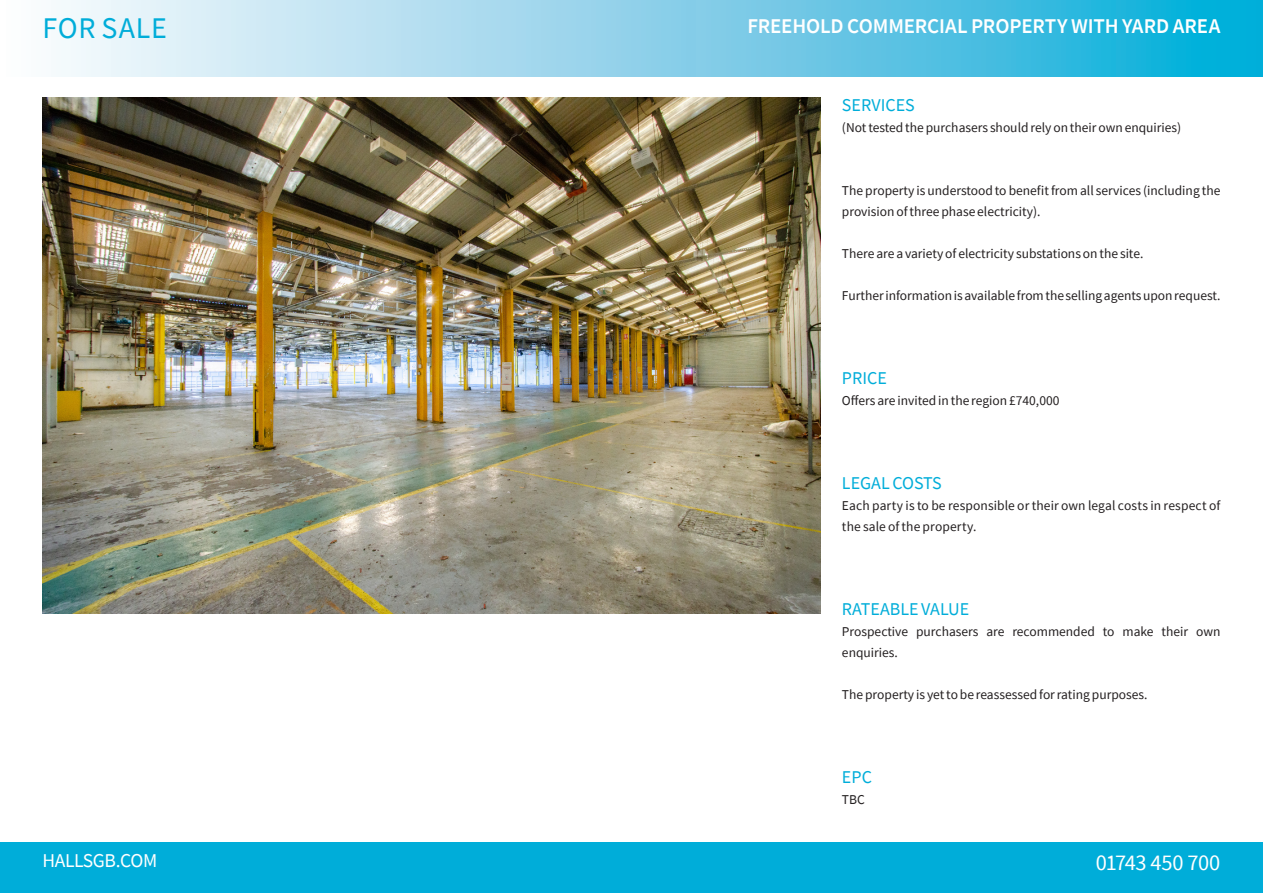
<style>
.page{position:relative;width:1263px;height:893px;background:#fff}
.page>*{position:absolute;margin:0;border:0;box-sizing:border-box;transform-origin:0 0}
.Halls_property_title{font:30px "Source Sans Pro";letter-spacing:.025em;color:#00add9}
.t1{font:22.35px "Source Sans Pro";letter-spacing:-.025em;color:#fff}
.Halls_main_body_bull{font:600 21px "Source Sans Pro";letter-spacing:-.005em;color:#fff}
.t2{font:19.5px "Source Sans Pro";letter-spacing:-.02em;color:#fff}
.Halls_body_text_head{font:18px "Source Sans Pro";color:#00add9}
.Halls_body_text1{font:18px "Source Sans Pro";color:#00add9}
.Halls_body_text1-2{font:13.5px/21px "Source Sans Pro";color:#231f20}
.Halls_property_detai{font:13.5px/21px "Source Sans Pro";letter-spacing:.01em;color:#231f20}
</style>
<div class="page">
<div style="left:0;top:842px;width:1263px;height:51px;background:#00add9"></div>
<svg style="left:42px;top:531px;width:68px;height:83px"></svg>
<svg style="left:56px;top:0;width:1207px;height:77px;background:#83d0e9"></svg>
<img style="left:43px;top:98px;width:778px;height:515px">
<p class="Halls_property_title" style="left:43px;top:9px;width:126px">FOR SALE</p>
<p class="Halls_main_body_bull" style="left:747px;top:13px;width:475px">FREEHOLD COMMERCIAL PROPERTY WITH YARD AREA</p>
<p class="Halls_body_text_head" style="left:842px;top:94px;width:74px">SERVICES</p>
<p class="Halls_body_text1-2" style="left:842px;top:117px;width:341px">(Not tested the purchasers should rely on their own enquiries)</p>
<p class="Halls_body_text1-2" style="left:842px;top:180px;width:380px">The property is understood to benefit from all services (including the provision of three phase electricity).</p>
<p class="Halls_body_text1-2" style="left:842px;top:243px;width:303px">There are a variety of electricity substations on the site.</p>
<p class="Halls_body_text1-2" style="left:842px;top:285px;width:380px">Further information is available from the selling agents upon request.</p>
<p class="Halls_body_text1" style="left:842px;top:367px;width:46px">PRICE</p>
<p class="Halls_body_text1-2" style="left:842px;top:390px;width:219px">Offers are invited in the region £740,000</p>
<p class="Halls_body_text_head" style="left:842px;top:472px;width:101px">LEGAL COSTS</p>
<p class="Halls_property_detai" style="left:842px;top:495px;width:380px">Each party is to be responsible or their own legal costs in respect of the sale of the property.</p>
<p class="Halls_body_text_head" style="left:842px;top:598px;width:129px">RATEABLE VALUE</p>
<p class="Halls_body_text1-2" style="left:842px;top:621px;width:380px">Prospective purchasers are recommended to make their own enquiries.</p>
<p class="Halls_body_text1-2" style="left:842px;top:684px;width:307px">The property is yet to be reassessed for rating purposes.</p>
<p class="Halls_body_text1" style="left:842px;top:766px;width:31px">EPC</p>
<p class="Halls_body_text1-2" style="left:842px;top:789px;width:24px">TBC</p>
<h3 class="t2" style="left:43px;top:848px;width:116px">HALLSGB.COM</h3>
<h2 class="t1" style="left:1096px;top:848px;width:126px">01743 450 700</h2>
</div>
